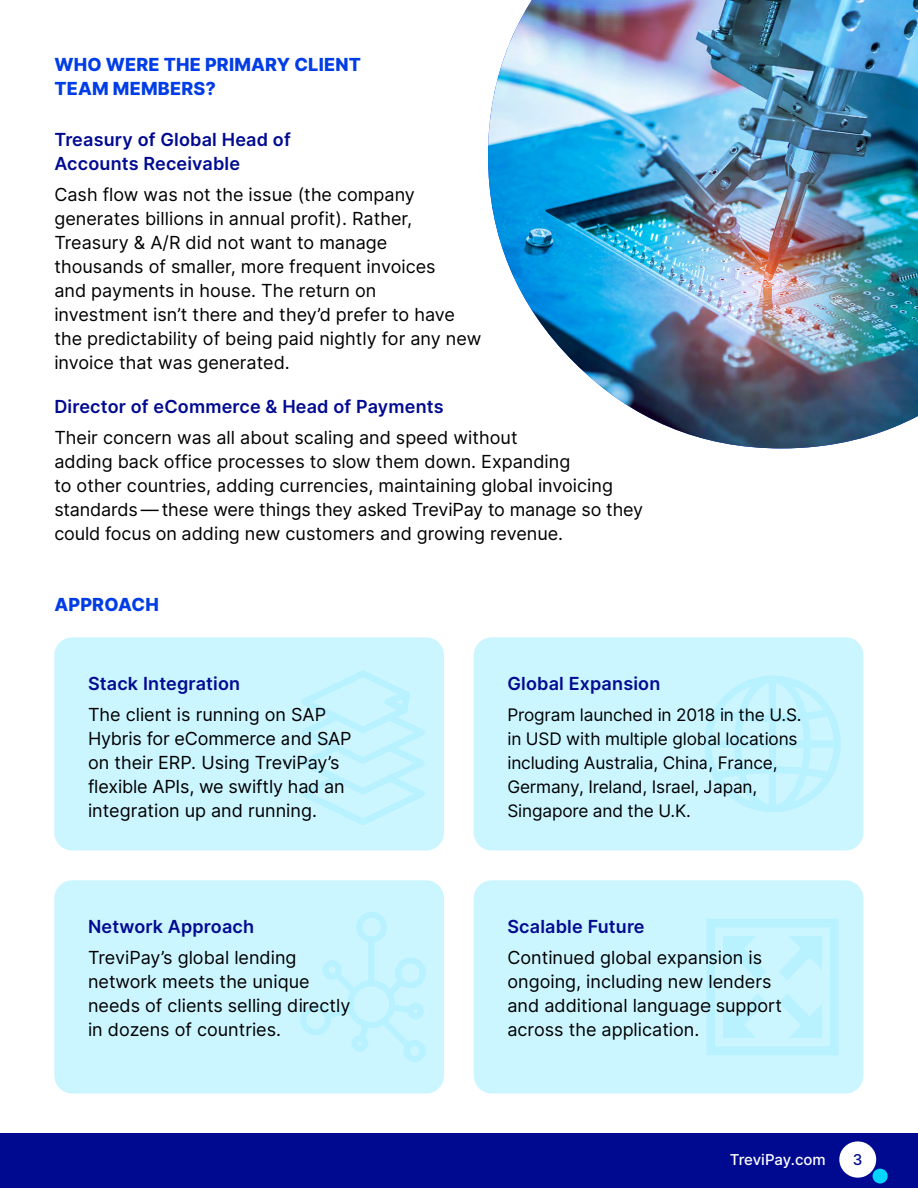
<style>
.page{position:relative;width:918px;height:1188px;background:#fff}
.page>*{position:absolute;margin:0;border:0;box-sizing:border-box;transform-origin:0 0}
.t1{font:18px/24px "Inter";color:#000}
.t2{font:600 18px/24px "Inter";letter-spacing:.01em;color:#000a91}
.t3{font:800 18px/24px "Inter";letter-spacing:.01em;color:#003de6}
.t4{font:17.25px/24px "Inter";letter-spacing:-.01em;color:#000}
.t5{font:500 15px "Inter";letter-spacing:-.005em;color:#fff}
.t6{font:500 15px "Inter";color:#000a91}
</style>
<div class="page">
<div style="left:0;top:1134px;width:918px;height:54px;background:#000a91"></div>
<svg style="left:839px;top:1141px;width:49px;height:43px"></svg>
<div style="left:54px;top:637px;width:390px;height:214px;background:#ccf6ff;border-radius:18px"></div>
<div style="left:54px;top:880px;width:390px;height:214px;background:#ccf6ff;border-radius:18px"></div>
<div style="left:474px;top:637px;width:389px;height:214px;background:#ccf6ff;border-radius:18px"></div>
<div style="left:474px;top:880px;width:389px;height:214px;background:#ccf6ff;border-radius:18px"></div>
<svg style="left:301px;top:670px;width:124px;height:155px"></svg>
<svg style="left:704px;top:676px;width:137px;height:136px"></svg>
<svg style="left:300px;top:912px;width:126px;height:150px"></svg>
<svg style="left:706px;top:919px;width:133px;height:136px"></svg>
<img style="left:488px;top:0;width:430px;height:448px">
<p class="t3" style="left:54px;top:52px;width:308px">WHO WERE THE PRIMARY CLIENT<br>TEAM MEMBERS?</p>
<p class="t2" style="left:54px;top:127px;width:238px">Treasury of Global Head of<br>Accounts Receivable</p>
<p class="t1" style="left:54px;top:182px;width:429px">Cash flow was not the issue (the company generates billions in annual profit). Rather, Treasury &amp; A/R did not want to manage<br>thousands of smaller, more frequent invoices<br>and payments in house. The return on<br>investment isn’t there and they’d prefer to have the predictability of being paid nightly for any new invoice that was generated.</p>
<p class="t2" style="left:54px;top:394px;width:391px">Director of eCommerce &amp; Head of Payments</p>
<p class="t1" style="left:54px;top:425px;width:590px">Their concern was all about scaling and speed without<br>adding back office processes to slow them down. Expanding<br>to other countries, adding currencies, maintaining global invoicing standards — these were things they asked TreviPay to manage so they could focus on adding new customers and growing revenue.</p>
<p class="t3" style="left:54px;top:593px;width:106px">APPROACH</p>
<p class="t2" style="left:88px;top:671px;width:154px">Stack Integration</p>
<p class="t1" style="left:88px;top:702px;width:265px">The client is running on SAP<br>Hybris for eCommerce and SAP on their ERP. Using TreviPay’s flexible APIs, we swiftly had an integration up and running.</p>
<p class="t2" style="left:88px;top:914px;width:168px">Network Approach</p>
<p class="t1" style="left:88px;top:945px;width:264px">TreviPay’s global lending network meets the unique needs of clients selling directly in dozens of countries.</p>
<p class="t2" style="left:507px;top:671px;width:154px">Global Expansion</p>
<p class="t4" style="left:507px;top:702px;width:296px">Program launched in 2018 in the U.S. in USD with multiple global locations including Australia, China, France, Germany, Ireland, Israel, Japan, Singapore and the U.K.</p>
<p class="t2" style="left:507px;top:914px;width:139px">Scalable Future</p>
<p class="t1" style="left:507px;top:945px;width:276px">Continued global expansion is ongoing, including new lenders and additional language support across the application.</p>
<p class="t5" style="left:730px;top:1149px;width:97px">TreviPay.com</p>
<p class="t6" style="left:853px;top:1149px;width:11px">3</p>
</div>
